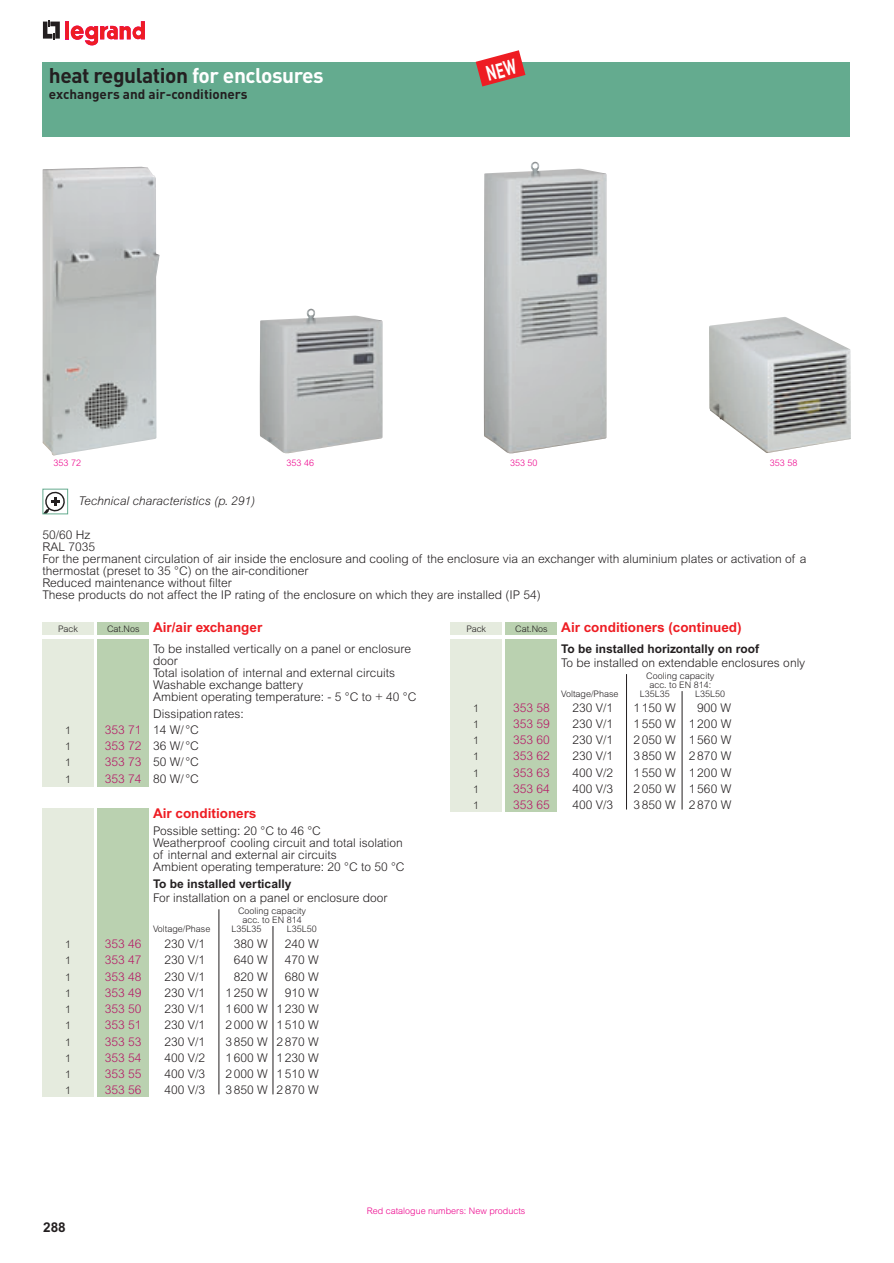
<style>
.page{position:relative;width:894px;height:1263px;background:#fff}
.page>*{position:absolute;margin:0;border:0;box-sizing:border-box;transform-origin:0 0}
.t1{font:700 21px "DIN";letter-spacing:-.02em;color:#231f20}
.t2{font:700 13.5px "Arial";color:#ee1d23}
.t3{font:700 13.5px "DIN";color:#231f20}
.t4{font:700 13.5px "Arial";color:#231f20}
.t5{font:300 12px/12px "Arial";color:#231f20}
.t6{font:300 12px "Arial";color:#b61665}
.t7{font:700 12px "Arial";color:#231f20}
.t8{font:italic 300 12px "Arial";color:#231f20}
.t9{font:300 10.5px "Arial";color:#231f20}
.t10{font:300 9px/9px "Arial";color:#231f20;text-align:center}
.t11{font:300 9px "Arial";color:#ed028c}
.s1{color:#fff}
.s2{font-weight:300;font-size:9px;color:#231f20}
.s3{color:#b61665}
</style>
<div class="page">
<svg style="left:43px;top:20px;width:17px;height:20px"></svg>
<svg style="left:65px;top:21px;width:4px;height:18px"></svg>
<svg style="left:71px;top:21px;width:74px;height:24px"></svg>
<div style="left:451px;top:639px;width:51px;height:173px;background:#e5ebde"></div>
<div style="left:506px;top:639px;width:51px;height:173px;background:#bad1b0"></div>
<div style="left:451px;top:622px;width:51px;height:13px;background:#e5ebde"></div>
<div style="left:506px;top:622px;width:51px;height:13px;background:#bad1b0"></div>
<div style="left:43px;top:62px;width:807px;height:74px;background:#64ab8f"></div>
<svg style="left:45px;top:492px;width:20px;height:20px"></svg>
<div style="left:43px;top:489px;width:25px;height:25px;border:1px solid #64ab8f"></div>
<div style="left:43px;top:639px;width:51px;height:147px;background:#e5ebde"></div>
<div style="left:98px;top:639px;width:51px;height:147px;background:#bad1b0"></div>
<div style="left:43px;top:622px;width:51px;height:13px;background:#e5ebde"></div>
<div style="left:98px;top:622px;width:51px;height:13px;background:#bad1b0"></div>
<img style="left:484px;top:162px;width:123px;height:292px">
<img style="left:260px;top:309px;width:123px;height:145px">
<img style="left:709px;top:317px;width:142px;height:136px">
<hr style="left:219px;top:909px;width:1px;height:185px;background:#231f20">
<hr style="left:273px;top:926px;width:1px;height:168px;background:#231f20">
<hr style="left:626px;top:674px;width:1px;height:136px;background:#231f20">
<hr style="left:682px;top:691px;width:1px;height:119px;background:#231f20">
<div style="left:43px;top:809px;width:51px;height:288px;background:#e5ebde"></div>
<div style="left:98px;top:809px;width:51px;height:288px;background:#bad1b0"></div>
<img style="left:43px;top:167px;width:117px;height:289px">
<svg style="left:476px;top:50px;width:49px;height:36px"></svg>
<h1 class="t1" style="left:49px;top:68px;width:276px">heat regulation <span class="s1">for enclosures</span></h1>
<p class="t3" style="left:49px;top:89px;width:200px">exchangers and air-conditioners</p>
<p class="t11" style="left:54px;top:460px;width:29px">353 72</p>
<p class="t11" style="left:287px;top:460px;width:29px">353 46</p>
<p class="t11" style="left:510px;top:459px;width:29px">353 50</p>
<p class="t11" style="left:770px;top:459px;width:29px">353 58</p>
<p class="t8" style="left:78px;top:496px;width:178px">Technical characteristics (p. 291)</p>
<p class="t5" style="left:43px;top:531px;width:766px">50/60 Hz<br>RAL 7035<br>For the permanent circulation of air inside the enclosure and cooling of the enclosure via an exchanger with aluminium plates or activation of a thermostat (preset to 35 °C) on the air-conditioner<br>Reduced maintenance without filter<br>These products do not affect the IP rating of the enclosure on which they are installed (IP 54)</p>
<p class="t10" style="left:58px;top:625px;width:21px">Pack</p>
<p class="t2" style="left:107px;top:622px;width:157px"><span class="s2">Cat.Nos</span> Air/air exchanger</p>
<p class="t5" style="left:153px;top:644px;width:265px">To be installed vertically on a panel or enclosure door<br>Total isolation of internal and external circuits Washable exchange battery<br>Ambient operating temperature: - 5 °C to + 40 °C</p>
<p class="t5" style="left:153px;top:709px;width:92px">Dissipation rates:</p>
<p class="t9" style="left:65px;top:726px;width:7px">1</p>
<p class="t5" style="left:105px;top:725px;width:95px"><span class="s3">353 71</span> 14 W/ °C</p>
<p class="t9" style="left:65px;top:743px;width:7px">1</p>
<p class="t5" style="left:105px;top:741px;width:95px"><span class="s3">353 72</span> 36 W/ °C</p>
<p class="t9" style="left:65px;top:759px;width:7px">1</p>
<p class="t5" style="left:105px;top:757px;width:95px"><span class="s3">353 73</span> 50 W/ °C</p>
<p class="t9" style="left:65px;top:775px;width:7px">1</p>
<p class="t5" style="left:105px;top:774px;width:95px"><span class="s3">353 74</span> 80 W/ °C</p>
<p class="t2" style="left:153px;top:809px;width:105px">Air conditioners</p>
<p class="t5" style="left:153px;top:826px;width:253px">Possible setting: 20 °C to 46 °C<br>Weatherproof cooling circuit and total isolation of internal and external air circuits<br>Ambient operating temperature: 20 °C to 50 °C</p>
<p class="t7" style="left:153px;top:879px;width:140px">To be installed vertically</p>
<p class="t5" style="left:153px;top:893px;width:236px">For installation on a panel or enclosure door</p>
<p class="t10" style="left:238px;top:907px;width:70px">Cooling capacity acc. to EN 814</p>
<p class="t10" style="left:153px;top:925px;width:59px">Voltage/Phase</p>
<p class="t10" style="left:232px;top:925px;width:32px">L35L35</p>
<p class="t10" style="left:287px;top:925px;width:32px">L35L50</p>
<p class="t9" style="left:65px;top:941px;width:7px">1</p>
<p class="t6" style="left:105px;top:939px;width:38px">353 46</p>
<p class="t5" style="left:165px;top:939px;width:42px">230 V/1</p>
<p class="t5" style="left:234px;top:939px;width:36px">380 W</p>
<p class="t5" style="left:285px;top:939px;width:36px">240 W</p>
<p class="t9" style="left:65px;top:957px;width:7px">1</p>
<p class="t6" style="left:105px;top:956px;width:38px">353 47</p>
<p class="t5" style="left:165px;top:955px;width:42px">230 V/1</p>
<p class="t5" style="left:234px;top:955px;width:36px">640 W</p>
<p class="t5" style="left:285px;top:955px;width:36px">470 W</p>
<p class="t9" style="left:65px;top:973px;width:7px">1</p>
<p class="t6" style="left:105px;top:972px;width:38px">353 48</p>
<p class="t5" style="left:165px;top:972px;width:42px">230 V/1</p>
<p class="t5" style="left:234px;top:972px;width:36px">820 W</p>
<p class="t5" style="left:285px;top:972px;width:36px">680 W</p>
<p class="t9" style="left:65px;top:989px;width:7px">1</p>
<p class="t6" style="left:105px;top:988px;width:38px">353 49</p>
<p class="t5" style="left:165px;top:988px;width:42px">230 V/1</p>
<p class="t5" style="left:226px;top:988px;width:44px">1250 W</p>
<p class="t5" style="left:285px;top:988px;width:36px">910 W</p>
<p class="t9" style="left:65px;top:1006px;width:7px">1</p>
<p class="t6" style="left:105px;top:1004px;width:38px">353 50</p>
<p class="t5" style="left:165px;top:1004px;width:42px">230 V/1</p>
<p class="t5" style="left:226px;top:1004px;width:95px">1600 W 1230 W</p>
<p class="t9" style="left:65px;top:1022px;width:7px">1</p>
<p class="t6" style="left:105px;top:1021px;width:38px">353 51</p>
<p class="t5" style="left:165px;top:1020px;width:42px">230 V/1</p>
<p class="t5" style="left:226px;top:1020px;width:95px">2000 W 1510 W</p>
<p class="t9" style="left:65px;top:1038px;width:7px">1</p>
<p class="t6" style="left:105px;top:1037px;width:38px">353 53</p>
<p class="t5" style="left:165px;top:1037px;width:42px">230 V/1</p>
<p class="t5" style="left:226px;top:1037px;width:95px">3850 W 2870 W</p>
<p class="t9" style="left:65px;top:1054px;width:7px">1</p>
<p class="t6" style="left:105px;top:1053px;width:38px">353 54</p>
<p class="t5" style="left:165px;top:1053px;width:42px">400 V/2</p>
<p class="t5" style="left:226px;top:1053px;width:95px">1600 W 1230 W</p>
<p class="t9" style="left:65px;top:1071px;width:7px">1</p>
<p class="t6" style="left:105px;top:1070px;width:38px">353 55</p>
<p class="t5" style="left:165px;top:1069px;width:42px">400 V/3</p>
<p class="t5" style="left:226px;top:1069px;width:95px">2000 W 1510 W</p>
<p class="t9" style="left:65px;top:1087px;width:7px">1</p>
<p class="t6" style="left:105px;top:1086px;width:38px">353 56</p>
<p class="t5" style="left:165px;top:1085px;width:42px">400 V/3</p>
<p class="t5" style="left:226px;top:1085px;width:95px">3850 W 2870 W</p>
<p class="t10" style="left:466px;top:625px;width:21px">Pack</p>
<p class="t2" style="left:515px;top:622px;width:228px"><span class="s2">Cat.Nos</span> Air conditioners (continued)</p>
<p class="t7" style="left:561px;top:645px;width:199px">To be installed horizontally on roof</p>
<p class="t5" style="left:561px;top:659px;width:245px">To be installed on extendable enclosures only</p>
<p class="t10" style="left:646px;top:673px;width:70px">Cooling capacity acc. to EN 814:</p>
<p class="t10" style="left:561px;top:691px;width:59px">Voltage/Phase</p>
<p class="t10" style="left:640px;top:691px;width:32px">L35L35</p>
<p class="t10" style="left:695px;top:691px;width:32px">L35L50</p>
<p class="t9" style="left:473px;top:704px;width:7px">1</p>
<p class="t6" style="left:513px;top:703px;width:38px">353 58</p>
<p class="t5" style="left:572px;top:703px;width:42px">230 V/1</p>
<p class="t5" style="left:634px;top:703px;width:44px">1150 W</p>
<p class="t5" style="left:697px;top:703px;width:36px">900 W</p>
<p class="t9" style="left:473px;top:720px;width:7px">1</p>
<p class="t6" style="left:513px;top:719px;width:38px">353 59</p>
<p class="t5" style="left:572px;top:719px;width:42px">230 V/1</p>
<p class="t5" style="left:634px;top:719px;width:99px">1550 W 1200 W</p>
<p class="t9" style="left:473px;top:737px;width:7px">1</p>
<p class="t6" style="left:513px;top:736px;width:38px">353 60</p>
<p class="t5" style="left:572px;top:735px;width:42px">230 V/1</p>
<p class="t5" style="left:634px;top:735px;width:99px">2050 W 1560 W</p>
<p class="t9" style="left:473px;top:753px;width:7px">1</p>
<p class="t6" style="left:513px;top:752px;width:38px">353 62</p>
<p class="t5" style="left:572px;top:751px;width:42px">230 V/1</p>
<p class="t5" style="left:634px;top:751px;width:99px">3850 W 2870 W</p>
<p class="t9" style="left:473px;top:769px;width:7px">1</p>
<p class="t6" style="left:513px;top:768px;width:38px">353 63</p>
<p class="t5" style="left:572px;top:768px;width:42px">400 V/2</p>
<p class="t5" style="left:634px;top:768px;width:99px">1550 W 1200 W</p>
<p class="t9" style="left:473px;top:785px;width:7px">1</p>
<p class="t6" style="left:513px;top:784px;width:38px">353 64</p>
<p class="t5" style="left:572px;top:784px;width:42px">400 V/3</p>
<p class="t5" style="left:634px;top:784px;width:99px">2050 W 1560 W</p>
<p class="t9" style="left:473px;top:802px;width:7px">1</p>
<p class="t6" style="left:513px;top:801px;width:38px">353 65</p>
<p class="t5" style="left:572px;top:800px;width:42px">400 V/3</p>
<p class="t5" style="left:634px;top:800px;width:99px">3850 W 2870 W</p>
<p class="t4" style="left:43px;top:1223px;width:24px">288</p>
<p class="t11" style="left:367px;top:1207px;width:160px">Red catalogue numbers: New products</p>
</div>
